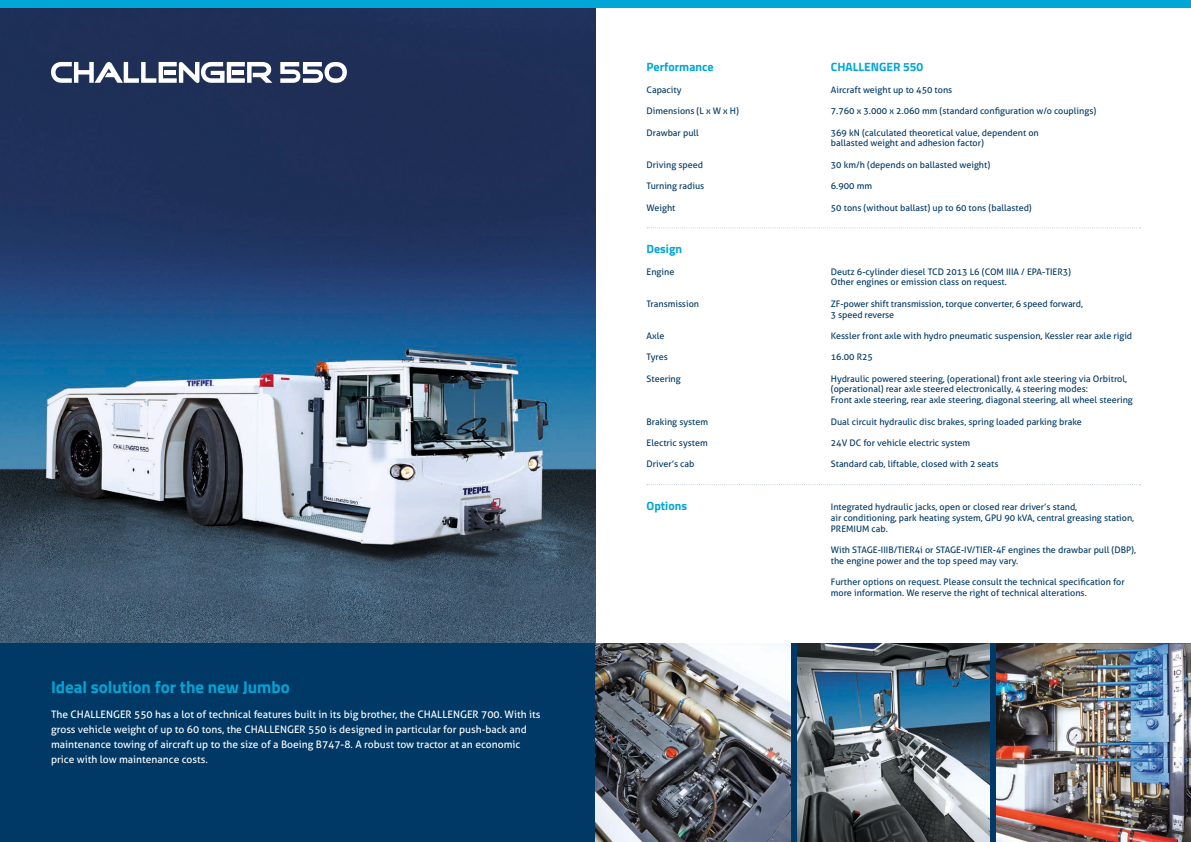
<style>
.page{position:relative;width:1191px;height:842px;background:#fff}
.page>*{position:absolute;margin:0;border:0;box-sizing:border-box;transform-origin:0 0}
.t1{font:700 17px "Titillium";color:#00a6d5}
.t2{font:700 12px "Titillium";color:#00a6d5}
.t3{font:10.3px/15px "Aller";color:#fff}
.t4{font:9px/10.7px "Aller";color:#003965}
</style>
<div class="page">
<img style="left:0;top:7px;width:595px;height:636px">
<div style="left:0;top:643px;width:595px;height:199px;background:#003965"></div>
<svg style="left:51px;top:62px;width:221px;height:21px"></svg>
<hr style="left:232px;top:70px;width:11px;height:4px;background:#fff">
<svg style="left:280px;top:62px;width:67px;height:21px"></svg>
<svg style="left:647px;top:227px;width:493px;height:1px"></svg>
<svg style="left:647px;top:484px;width:493px;height:1px"></svg>
<img style="left:595px;top:643px;width:596px;height:199px">
<div style="left:791px;top:643px;width:6px;height:199px;background:#003965"></div>
<div style="left:989px;top:643px;width:6px;height:199px;background:#003965"></div>
<div style="left:0;top:0;width:595px;height:7px;background:#00a6d5"></div>
<div style="left:595px;top:0;width:596px;height:7px;background:#00a6d5"></div>
<h1 class="t1" style="left:51px;top:674px;width:240px">Ideal solution for the new Jumbo</h1>
<p class="t3" style="left:51px;top:707px;width:491px">The CHALLENGER 550 has a lot of technical features built in its big brother, the CHALLENGER 700. With its gross vehicle weight of up to 60 tons, the CHALLENGER 550 is designed in particular for push-back and maintenance towing of aircraft up to the size of a Boeing B747-8. A robust tow tractor at an economic price with low maintenance costs.</p>
<h2 class="t2" style="left:646px;top:58px;width:68px">Performance</h2>
<h2 class="t2" style="left:831px;top:58px;width:94px">CHALLENGER 550</h2>
<p class="t4" style="left:646px;top:84px;width:36px">Capacity</p>
<p class="t4" style="left:831px;top:84px;width:123px">Aircraft weight up to 450 tons</p>
<p class="t4" style="left:646px;top:106px;width:94px">Dimensions (L x W x H)</p>
<p class="t4" style="left:831px;top:106px;width:267px">7.760 x 3.000 x 2.060 mm (standard configuration w/o couplings)</p>
<p class="t4" style="left:646px;top:127px;width:54px">Drawbar pull</p>
<p class="t4" style="left:831px;top:127px;width:209px">369 kN (calculated theoretical value, dependent on ballasted weight and adhesion factor)</p>
<p class="t4" style="left:646px;top:159px;width:58px">Driving speed</p>
<p class="t4" style="left:831px;top:159px;width:161px">30 km/h (depends on ballasted weight)</p>
<p class="t4" style="left:646px;top:181px;width:59px">Turning radius</p>
<p class="t4" style="left:831px;top:181px;width:43px">6.900 mm</p>
<p class="t4" style="left:646px;top:202px;width:30px">Weight</p>
<p class="t4" style="left:831px;top:202px;width:202px">50 tons (without ballast) up to 60 tons (ballasted)</p>
<h2 class="t2" style="left:646px;top:240px;width:37px">Design</h2>
<p class="t4" style="left:646px;top:266px;width:29px">Engine</p>
<p class="t4" style="left:831px;top:266px;width:242px">Deutz 6-cylinder diesel TCD 2013 L6 (COM IIIA / EPA-TIER3)<br>Other engines or emission class on request.</p>
<p class="t4" style="left:646px;top:298px;width:54px">Transmission</p>
<p class="t4" style="left:831px;top:298px;width:253px">ZF-power shift transmission, torque converter, 6 speed forward,<br>3 speed reverse</p>
<p class="t4" style="left:646px;top:330px;width:19px">Axle</p>
<p class="t4" style="left:831px;top:330px;width:303px">Kessler front axle with hydro pneumatic suspension, Kessler rear axle rigid</p>
<p class="t4" style="left:646px;top:352px;width:23px">Tyres</p>
<p class="t4" style="left:831px;top:352px;width:44px">16.00 R25</p>
<p class="t4" style="left:646px;top:373px;width:36px">Steering</p>
<p class="t4" style="left:831px;top:373px;width:303px">Hydraulic powered steering, (operational) front axle steering via Orbitrol, (operational) rear axle steered electronically, 4 steering modes:<br>Front axle steering, rear axle steering, diagonal steering, all wheel steering</p>
<p class="t4" style="left:646px;top:416px;width:63px">Braking system</p>
<p class="t4" style="left:831px;top:416px;width:252px">Dual circuit hydraulic disc brakes, spring loaded parking brake</p>
<p class="t4" style="left:646px;top:437px;width:63px">Electric system</p>
<p class="t4" style="left:831px;top:437px;width:141px">24V DC for vehicle electric system</p>
<p class="t4" style="left:646px;top:459px;width:49px">Driver’s cab</p>
<p class="t4" style="left:831px;top:459px;width:169px">Standard cab, liftable, closed with 2 seats</p>
<h2 class="t2" style="left:646px;top:497px;width:42px">Options</h2>
<p class="t4" style="left:831px;top:501px;width:305px">Integrated hydraulic jacks, open or closed rear driver’s stand,<br>air conditioning, park heating system, GPU 90 kVA, central greasing station,<br>PREMIUM cab.</p>
<p class="t4" style="left:831px;top:544px;width:307px">With STAGE-IIIB/TIER4i or STAGE-IV/TIER-4F engines the drawbar pull (DBP), the engine power and the top speed may vary.</p>
<p class="t4" style="left:831px;top:576px;width:295px">Further options on request. Please consult the technical specification for more information. We reserve the right of technical alterations.</p>
</div>
